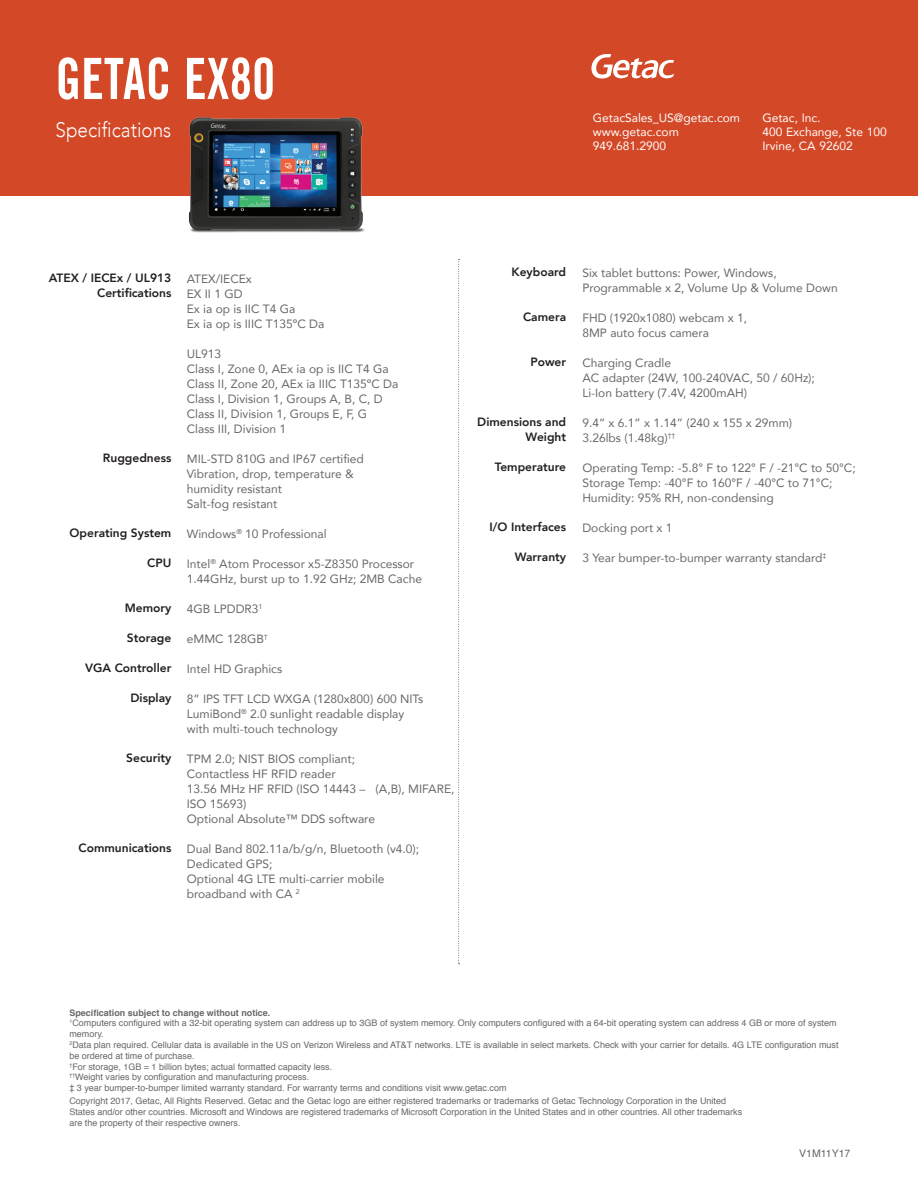
<style>
.page{position:relative;width:918px;height:1188px;background:#fff}
.page>*{position:absolute;margin:0;border:0;box-sizing:border-box;transform-origin:0 0}
.t1{font:57px "Trade Gothic Bold Cond Twenty";color:#fff;scale:.9 1}
.t2{font:300 21px "Avenir";color:#fff;scale:.9 1}
.t3{font:12px/15px "Avenir";color:#67686a}
.t4{font:800 12px/15px "Avenir";color:#231f20;text-align:right}
.t5{font:12px/14.4px "Avenir";color:#fff}
.t6{font:10.5px "Helvetica";color:#67686a}
.t7{font:9px/10.8px "Helvetica";color:#67686a}
.s1{font-weight:700}
</style>
<div class="page">
<div style="left:0;top:0;width:918px;height:195px;background:#d34827"></div>
<svg style="left:591px;top:54px;width:83px;height:25px"></svg>
<svg style="left:458px;top:259px;width:2px;height:705px"></svg>
<img style="left:171px;top:117px;width:214px;height:116px">
<h1 class="t1" style="left:56px;top:44px;width:245px">GETAC EX80</h1>
<h2 class="t2" style="left:56px;top:117px;width:130px">Specifications</h2>
<p class="t5" style="left:593px;top:110px;width:149px">GetacSales_US@getac.com www.getac.com<br>949.681.2900</p>
<p class="t5" style="left:762px;top:110px;width:126px">Getac, Inc.<br>400 Exchange, Ste 100<br>Irvine, CA 92602</p>
<p class="t4" style="left:49px;top:271px;width:124px">ATEX / IECEx / UL913<br>Certifications</p>
<p class="t4" style="left:103px;top:451px;width:70px">Ruggedness</p>
<p class="t4" style="left:70px;top:526px;width:103px">Operating System</p>
<p class="t4" style="left:147px;top:556px;width:26px">CPU</p>
<p class="t4" style="left:125px;top:601px;width:48px">Memory</p>
<p class="t4" style="left:127px;top:631px;width:46px">Storage</p>
<p class="t4" style="left:85px;top:661px;width:88px">VGA Controller</p>
<p class="t4" style="left:131px;top:691px;width:42px">Display</p>
<p class="t4" style="left:126px;top:751px;width:47px">Security</p>
<p class="t4" style="left:79px;top:841px;width:94px">Communications</p>
<p class="t3" style="left:187px;top:271px;width:139px">ATEX/IECEx<br>EX II 1 GD<br>Ex ia op is IIC T4 Ga<br>Ex ia op is IIIC T135ºC Da</p>
<p class="t3" style="left:187px;top:346px;width:213px">UL913<br>Class I, Zone 0, AEx ia op is IIC T4 Ga<br>Class II, Zone 20, AEx ia IIIC T135ºC Da<br>Class I, Division 1, Groups A, B, C, D<br>Class II, Division 1, Groups E, F, G<br>Class III, Division 1</p>
<p class="t3" style="left:187px;top:451px;width:179px">MIL-STD 810G and IP67 certified<br>Vibration, drop, temperature &amp; humidity resistant<br>Salt-fog resistant</p>
<p class="t3" style="left:187px;top:526px;width:141px">Windows<sup>®</sup> 10 Professional</p>
<p class="t3" style="left:187px;top:556px;width:237px">Intel<sup>®</sup> Atom Processor x5-Z8350 Processor<br>1.44GHz, burst up to 1.92 GHz; 2MB Cache</p>
<p class="t3" style="left:187px;top:601px;width:77px">4GB LPDDR3<sup>1</sup></p>
<p class="t3" style="left:187px;top:631px;width:83px">eMMC 128GB<sup>†</sup></p>
<p class="t3" style="left:187px;top:661px;width:97px">Intel HD Graphics</p>
<p class="t3" style="left:187px;top:691px;width:238px">8” IPS TFT LCD WXGA (1280x800) 600 NITs<br>LumiBond<sup>®</sup> 2.0 sunlight readable display with multi-touch technology</p>
<p class="t3" style="left:187px;top:751px;width:269px">TPM 2.0; NIST BIOS compliant;<br>Contactless HF RFID reader<br>13.56 MHz HF RFID (ISO 14443 – (A,B), MIFARE,<br>ISO 15693)<br>Optional Absolute™ DDS software</p>
<p class="t3" style="left:187px;top:841px;width:234px">Dual Band 802.11a/b/g/n, Bluetooth (v4.0);<br>Dedicated GPS;<br>Optional 4G LTE multi-carrier mobile broadband with CA <sup>2</sup></p>
<p class="t4" style="left:511px;top:265px;width:56px">Keyboard</p>
<p class="t4" style="left:523px;top:310px;width:45px">Camera</p>
<p class="t4" style="left:530px;top:355px;width:37px">Power</p>
<p class="t4" style="left:477px;top:415px;width:90px">Dimensions and<br>Weight</p>
<p class="t4" style="left:495px;top:460px;width:73px">Temperature</p>
<p class="t4" style="left:489px;top:520px;width:78px">I/O Interfaces</p>
<p class="t4" style="left:515px;top:550px;width:53px">Warranty</p>
<p class="t3" style="left:582px;top:265px;width:257px">Six tablet buttons: Power, Windows,<br>Programmable x 2, Volume Up &amp; Volume Down</p>
<p class="t3" style="left:582px;top:310px;width:166px">FHD (1920x1080) webcam x 1,<br>8MP auto focus camera</p>
<p class="t3" style="left:582px;top:355px;width:234px">Charging Cradle<br>AC adapter (24W, 100-240VAC, 50 / 60Hz);<br>Li-Ion battery (7.4V, 4200mAH)</p>
<p class="t3" style="left:582px;top:415px;width:211px">9.4” x 6.1” x 1.14” (240 x 155 x 29mm)<br>3.26lbs (1.48kg)<sup>††</sup></p>
<p class="t3" style="left:582px;top:460px;width:275px">Operating Temp: -5.8° F to 122° F / -21°C to 50°C;<br>Storage Temp: -40°F to 160°F / -40°C to 71°C;<br>Humidity: 95% RH, non-condensing</p>
<p class="t3" style="left:582px;top:520px;width:92px">Docking port x 1</p>
<p class="t3" style="left:582px;top:550px;width:246px">3 Year bumper-to-bumper warranty standard<sup>‡</sup></p>
<p class="t7" style="left:69px;top:1007px;width:771px"><span class="s1">Specification subject to change without notice.<br></span><sup>1</sup>Computers configured with a 32-bit operating system can address up to 3GB of system memory. Only computers configured with a 64-bit operating system can address 4 GB or more of system memory.<br><sup>2</sup>Data plan required. Cellular data is available in the US on Verizon Wireless and AT&amp;T networks. LTE is available in select markets. Check with your carrier for details. 4G LTE configuration must be ordered at time of purchase.<br><sup>†</sup>For storage, 1GB = 1 billion bytes; actual formatted capacity less.<br><sup>††</sup>Weight varies by configuration and manufacturing process.<br>‡ 3 year bumper-to-bumper limited warranty standard. For warranty terms and conditions visit www.getac.com</p>
<p class="t7" style="left:69px;top:1096px;width:674px">Copyright 2017, Getac, All Rights Reserved. Getac and the Getac logo are either registered trademarks or trademarks of Getac Technology Corporation in the United<br>States and/or other countries. Microsoft and Windows are registered trademarks of Microsoft Corporation in the United States and in other countries. All other trademarks are the property of their respective owners.</p>
<p class="t6" style="left:799px;top:1146px;width:53px">V1M11Y17</p>
</div>
